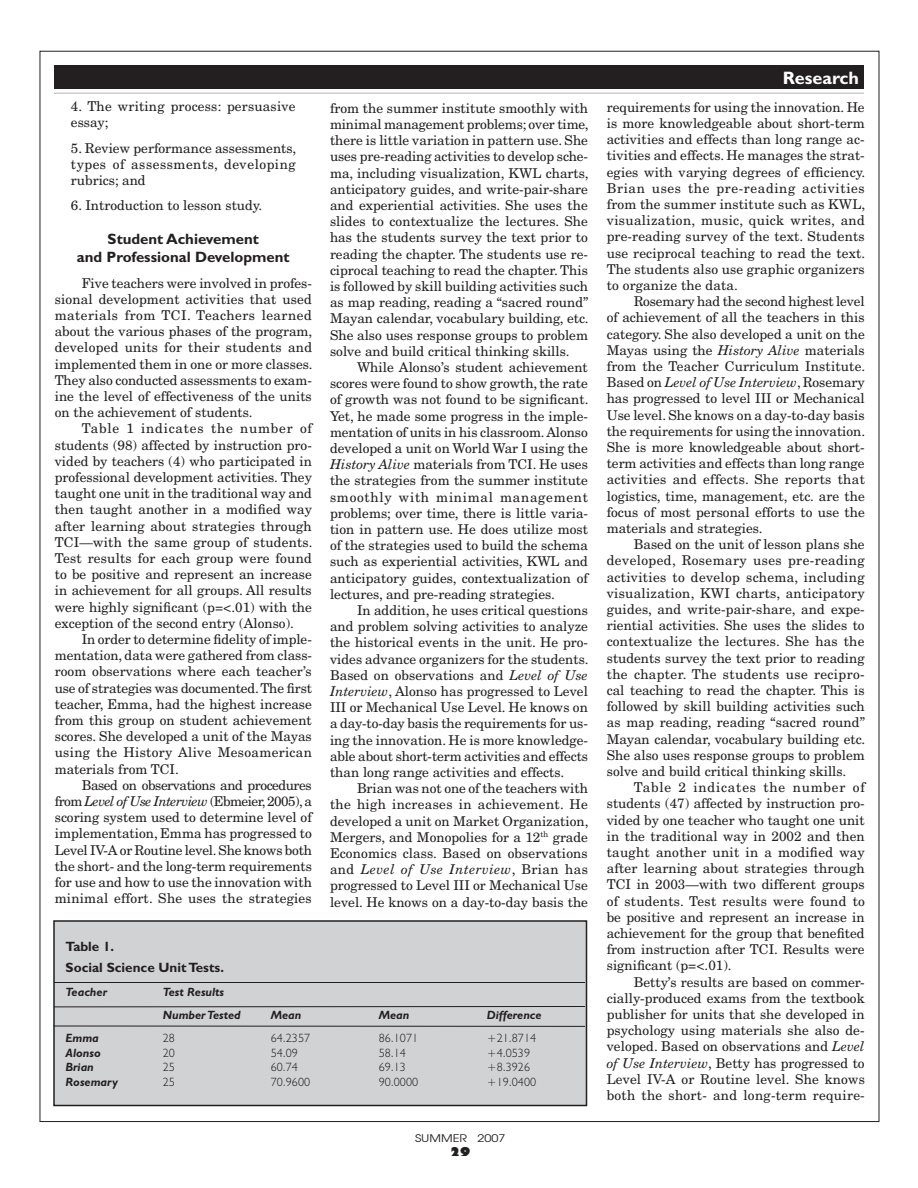
<style>
.page{position:relative;width:918px;height:1188px;background:#fff}
.page>*{position:absolute;margin:0;border:0;box-sizing:border-box;transform-origin:0 0}
.Body_text{font:700 18px "Gill Sans";color:#fff}
.Body_text-2{font:700 15px "Gill Sans";color:#231f20}
.Body_text-3{font:13.5px/16.2px "New Century Schlbk";color:#231f20;text-align:justify}
.t1{font:700 13.5px "Gill Sans";color:#231f20}
.t2{font:300 12px "Humanist 521 BT";color:#231f20}
.t3{font:italic 700 12px "Gill Sans";color:#231f20}
.Body_text-4{font:800 12px "Gill Sans";color:#231f20}
.Body_text-5{font:10.5px "Avant Garde";color:#231f20;scale:1.2 1}
.s1{font-style:italic}
</style>
<div class="page">
<div style="left:54px;top:65px;width:810px;height:24px;background:#231f20"></div>
<hr style="left:54px;top:93px;width:810px;height:1px;background:#b4b5b8">
<div style="left:54px;top:921px;width:532px;height:185px;background:#d1d2d4"></div>
<div style="left:53px;top:920px;width:534px;height:186px;border:2px solid #231f20"></div>
<hr style="left:54px;top:982px;width:531px;height:1px;background:#231f20">
<hr style="left:54px;top:1006px;width:531px;height:1px;background:#231f20">
<hr style="left:53px;top:1026px;width:532px;height:1px;background:#231f20">
<p class="Body_text-3" style="left:71px;top:98px;width:226px">4. The writing process: persuasive essay;</p>
<p class="Body_text-3" style="left:71px;top:140px;width:227px">5. Review performance assessments, types of assessments, developing rubrics; and</p>
<p class="Body_text-3" style="left:71px;top:197px;width:193px">6. Introduction to lesson study.</p>
<p class="Body_text-2" style="left:108px;top:230px;width:153px">Student Achievement</p>
<p class="Body_text-2" style="left:77px;top:248px;width:214px">and Professional Development</p>
<p class="Body_text-3" style="left:55px;top:275px;width:259px;text-indent:27px">Five teachers were involved in profes&shy;sional development activities that used materials from TCI. Teachers learned about the various phases of the program, developed units for their students and implemented them in one or more classes.<br>They also conducted assessments to exam&shy;ine the level of effectiveness of the units on the achievement of students.</p>
<p class="Body_text-3" style="left:55px;top:420px;width:259px;text-indent:27px">Table 1 indicates the number of students (98) affected by instruction pro&shy;vided by teachers (4) who participated in professional development activities. They taught one unit in the traditional way and then taught another in a modified way after learning about strategies through TCI—with the same group of students.<br>Test results for each group were found to be positive and represent an increase in achievement for all groups. All results were highly significant (p=&lt;.01) with the exception of the second entry (Alonso).</p>
<p class="Body_text-3" style="left:55px;top:631px;width:259px;text-indent:27px">In order to determine fidelity of imple&shy;mentation, data were gathered from class&shy;room observations where each teacher’s use of strategies was documented. The first teacher, Emma, had the highest increase from this group on student achievement scores. She developed a unit of the Mayas using the History Alive Mesoamerican materials from TCI.</p>
<p class="Body_text-3" style="left:55px;top:777px;width:259px;text-indent:27px">Based on observations and procedures from <span class="s1">Level of Use Interview</span> (Ebmeier, 2005), a scoring system used to determine level of implementation, Emma has progressed to Level IV-A or Routine level. She knows both the short- and the long-term requirements for use and how to use the innovation with minimal effort. She uses the strategies</p>
<p class="Body_text-3" style="left:330px;top:100px;width:260px">from the summer institute smoothly with minimal management problems; over time, there is little variation in pattern use. She uses pre-reading activities to develop sche&shy;ma, including visualization, KWL charts, anticipatory guides, and write-pair-share and experiential activities. She uses the slides to contextualize the lectures. She has the students survey the text prior to reading the chapter. The students use re&shy;ciprocal teaching to read the chapter. This is followed by skill building activities such as map reading, reading a “sacred round” Mayan calendar, vocabulary building, etc.<br>She also uses response groups to problem solve and build critical thinking skills.</p>
<p class="Body_text-3" style="left:330px;top:359px;width:260px;text-indent:27px">While Alonso’s student achievement scores were found to show growth, the rate of growth was not found to be significant.<br>Yet, he made some progress in the imple&shy;mentation of units in his classroom. Alonso developed a unit on World War I using the <span class="s1">History Alive</span> materials from TCI. He uses the strategies from the summer institute smoothly with minimal management problems; over time, there is little varia&shy;tion in pattern use. He does utilize most of the strategies used to build the schema such as experiential activities, KWL and anticipatory guides, contextualization of lectures, and pre-reading strategies.</p>
<p class="Body_text-3" style="left:330px;top:602px;width:260px;text-indent:27px">In addition, he uses critical questions and problem solving activities to analyze the historical events in the unit. He pro&shy;vides advance organizers for the students.<br>Based on observations and <span class="s1">Level of Use Interview</span>, Alonso has progressed to Level III or Mechanical Use Level. He knows on a day-to-day basis the requirements for us&shy;ing the innovation. He is more knowledge&shy;able about short-term activities and effects than long range activities and effects.</p>
<p class="Body_text-3" style="left:330px;top:780px;width:260px;text-indent:27px">Brian was not one of the teachers with the high increases in achievement. He developed a unit on Market Organization, Mergers, and Monopolies for a 12<sup>th</sup> grade Economics class. Based on observations and <span class="s1">Level of Use Interview</span>, Brian has progressed to Level III or Mechanical Use level. He knows on a day-to-day basis the</p>
<p class="t1" style="left:66px;top:938px;width:50px">Table 1.</p>
<p class="t1" style="left:66px;top:960px;width:160px">Social Science Unit Tests.</p>
<p class="t3" style="left:66px;top:985px;width:43px">Teacher</p>
<p class="t3" style="left:163px;top:985px;width:63px">Test Results</p>
<p class="t3" style="left:163px;top:1008px;width:80px">Number Tested</p>
<p class="t3" style="left:271px;top:1008px;width:32px">Mean</p>
<p class="t3" style="left:379px;top:1008px;width:32px">Mean</p>
<p class="t3" style="left:487px;top:1008px;width:56px">Difference</p>
<p class="t3" style="left:66px;top:1031px;width:35px">Emma</p>
<p class="t2" style="left:163px;top:1031px;width:14px">28</p>
<p class="t2" style="left:271px;top:1031px;width:41px">64.2357</p>
<p class="t2" style="left:379px;top:1031px;width:41px">86.1071</p>
<p class="t2" style="left:487px;top:1031px;width:51px">+21.8714</p>
<p class="t3" style="left:66px;top:1046px;width:37px">Alonso</p>
<p class="t2" style="left:163px;top:1045px;width:14px">20</p>
<p class="t2" style="left:271px;top:1045px;width:29px">54.09</p>
<p class="t2" style="left:379px;top:1045px;width:29px">58.14</p>
<p class="t2" style="left:487px;top:1045px;width:45px">+4.0539</p>
<p class="t3" style="left:66px;top:1060px;width:30px">Brian</p>
<p class="t2" style="left:163px;top:1060px;width:14px">25</p>
<p class="t2" style="left:271px;top:1060px;width:29px">60.74</p>
<p class="t2" style="left:379px;top:1060px;width:29px">69.13</p>
<p class="t2" style="left:487px;top:1060px;width:45px">+8.3926</p>
<p class="t3" style="left:66px;top:1075px;width:54px">Rosemary</p>
<p class="t2" style="left:163px;top:1074px;width:14px">25</p>
<p class="t2" style="left:271px;top:1074px;width:41px">70.9600</p>
<p class="t2" style="left:379px;top:1074px;width:41px">90.0000</p>
<p class="t2" style="left:487px;top:1074px;width:51px">+19.0400</p>
<p class="Body_text-5" style="left:415px;top:1131px;width:77px">SUMMER 2007</p>
<p class="Body_text-4" style="left:450px;top:1144px;width:22px">29</p>
<p class="Body_text" style="left:783px;top:67px;width:78px">Research</p>
<p class="Body_text-3" style="left:607px;top:99px;width:260px">requirements for using the innovation. He is more knowledgeable about short-term activities and effects than long range ac&shy;tivities and effects. He manages the strat&shy;egies with varying degrees of efficiency.<br>Brian uses the pre-reading activities from the summer institute such as KWL, visualization, music, quick writes, and pre-reading survey of the text. Students use reciprocal teaching to read the text.<br>The students also use graphic organizers to organize the data.</p>
<p class="Body_text-3" style="left:607px;top:293px;width:260px;text-indent:27px">Rosemary had the second highest level of achievement of all the teachers in this category. She also developed a unit on the Mayas using the <span class="s1">History Alive</span> materials from the Teacher Curriculum Institute.<br>Based on <span class="s1">Level of Use Interview</span>, Rosemary has progressed to level III or Mechanical Use level. She knows on a day-to-day basis the requirements for using the innovation.<br>She is more knowledgeable about short&shy;term activities and effects than long range activities and effects. She reports that logistics, time, management, etc. are the focus of most personal efforts to use the materials and strategies.</p>
<p class="Body_text-3" style="left:607px;top:536px;width:260px;text-indent:27px">Based on the unit of lesson plans she developed, Rosemary uses pre-reading activities to develop schema, including visualization, KWI charts, anticipatory guides, and write-pair-share, and expe&shy;riential activities. She uses the slides to contextualize the lectures. She has the students survey the text prior to reading the chapter. The students use recipro&shy;cal teaching to read the chapter. This is followed by skill building activities such as map reading, reading “sacred round” Mayan calendar, vocabulary building etc.<br>She also uses response groups to problem solve and build critical thinking skills.</p>
<p class="Body_text-3" style="left:607px;top:779px;width:260px;text-indent:27px">Table 2 indicates the number of students (47) affected by instruction pro&shy;vided by one teacher who taught one unit in the traditional way in 2002 and then taught another unit in a modified way after learning about strategies through TCI in 2003—with two different groups of students. Test results were found to be positive and represent an increase in achievement for the group that benefited from instruction after TCI. Results were significant (p=&lt;.01).</p>
<p class="Body_text-3" style="left:607px;top:974px;width:260px;text-indent:27px">Betty’s results are based on commer&shy;cially-produced exams from the textbook publisher for units that she developed in psychology using materials she also de&shy;veloped. Based on observations and <span class="s1">Level of Use Interview</span>, Betty has progressed to Level IV-A or Routine level. She knows both the short- and long-term require-</p>
</div>
